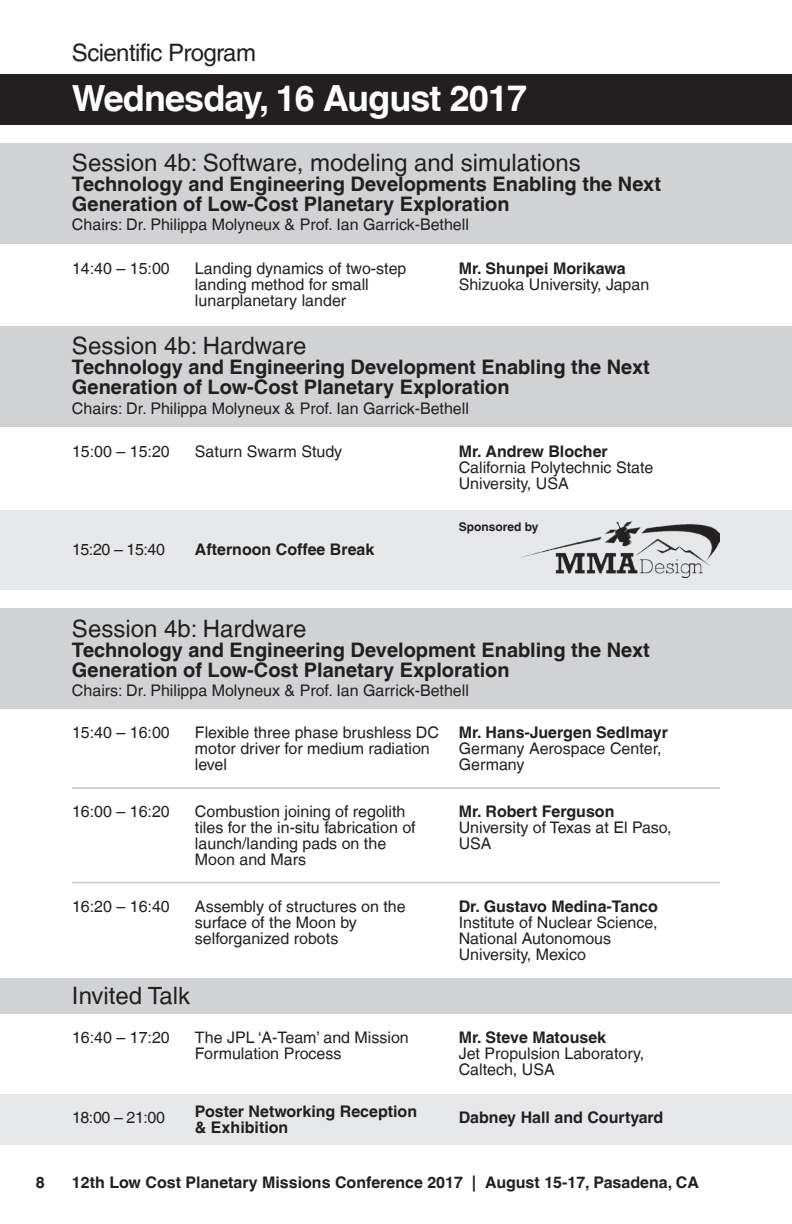
<style>
.page{position:relative;width:792px;height:1224px;background:#fff}
.page>*{position:absolute;margin:0;border:0;box-sizing:border-box;transform-origin:0 0}
.t1{font:700 36px "Helvetica LT";letter-spacing:-.025em;color:#fff}
.t2{font:24px "Helvetica LT";color:#231f20}
.t3{font:24px "Helvetica LT";letter-spacing:-.025em;color:#231f20}
.t4{font:700 20px/20px "Helvetica LT";color:#231f20}
.t5{font:16px/16px "Helvetica LT";color:#231f20}
.t6{font:700 16px/16px "Helvetica LT";color:#231f20}
.t7{font:700 12px "Helvetica LT";color:#231f20}
</style>
<div class="page">
<div style="left:0;top:74px;width:792px;height:50px;background:#231f20"></div>
<hr style="left:72px;top:787px;width:648px;height:2px;background:#d1d2d4">
<hr style="left:72px;top:882px;width:648px;height:2px;background:#d1d2d4">
<div style="left:0;top:143px;width:792px;height:101px;background:#d1d2d4"></div>
<div style="left:0;top:608px;width:792px;height:101px;background:#d1d2d4"></div>
<div style="left:0;top:326px;width:792px;height:101px;background:#d1d2d4"></div>
<div style="left:0;top:978px;width:792px;height:36px;background:#d1d2d4"></div>
<div style="left:0;top:1095px;width:792px;height:50px;background:#e6e7e9"></div>
<div style="left:0;top:510px;width:792px;height:79px;background:#e6e7e9"></div>
<img style="left:521px;top:521px;width:199px;height:56px">
<p class="t6" style="left:36px;top:1174px;width:10px">8</p>
<h2 class="t3" style="left:72px;top:39px;width:186px">Scientific Program</h2>
<h1 class="t1" style="left:72px;top:77px;width:457px">Wednesday, 16 August 2017</h1>
<h2 class="t2" style="left:72px;top:149px;width:510px">Session 4b: Software, modeling and simulations</h2>
<p class="t4" style="left:72px;top:174px;width:591px">Technology and Engineering Developments Enabling the Next<br>Generation of Low-Cost Planetary Exploration</p>
<p class="t5" style="left:72px;top:217px;width:398px">Chairs: Dr. Philippa Molyneux &amp; Prof. Ian Garrick-Bethell</p>
<p class="t5" style="left:72px;top:260px;width:99px">14:40 – 15:00</p>
<p class="t5" style="left:195px;top:260px;width:213px">Landing dynamics of two-step landing method for small lunarplanetary lander</p>
<p class="t6" style="left:459px;top:260px;width:169px">Mr. Shunpei Morikawa</p>
<p class="t5" style="left:459px;top:276px;width:192px">Shizuoka University, Japan</p>
<h2 class="t2" style="left:72px;top:332px;width:236px">Session 4b: Hardware</h2>
<p class="t4" style="left:72px;top:357px;width:579px">Technology and Engineering Development Enabling the Next<br>Generation of Low-Cost Planetary Exploration</p>
<p class="t5" style="left:72px;top:400px;width:398px">Chairs: Dr. Philippa Molyneux &amp; Prof. Ian Garrick-Bethell</p>
<p class="t5" style="left:72px;top:443px;width:99px">15:00 – 15:20</p>
<p class="t5" style="left:195px;top:443px;width:149px">Saturn Swarm Study</p>
<p class="t5" style="left:72px;top:542px;width:95px">15:20 – 15:40</p>
<p class="t6" style="left:195px;top:541px;width:181px">Afternoon Coffee Break</p>
<p class="t6" style="left:459px;top:443px;width:151px">Mr. Andrew Blocher</p>
<p class="t5" style="left:459px;top:459px;width:196px">California Polytechnic State<br>University, USA</p>
<p class="t7" style="left:459px;top:520px;width:81px">Sponsored by</p>
<h2 class="t2" style="left:72px;top:614px;width:236px">Session 4b: Hardware</h2>
<p class="t4" style="left:72px;top:639px;width:579px">Technology and Engineering Development Enabling the Next<br>Generation of Low-Cost Planetary Exploration</p>
<p class="t5" style="left:72px;top:682px;width:398px">Chairs: Dr. Philippa Molyneux &amp; Prof. Ian Garrick-Bethell</p>
<p class="t5" style="left:72px;top:724px;width:99px">15:40 – 16:00</p>
<p class="t5" style="left:195px;top:724px;width:245px">Flexible three phase brushless DC motor driver for medium radiation level</p>
<p class="t6" style="left:459px;top:724px;width:211px">Mr. Hans-Juergen Sedlmayr</p>
<p class="t5" style="left:459px;top:740px;width:204px">Germany Aerospace Center,<br>Germany</p>
<p class="t5" style="left:72px;top:804px;width:99px">16:00 – 16:20</p>
<p class="t5" style="left:195px;top:804px;width:222px">Combustion joining of regolith tiles for the in-situ fabrication of launch/landing pads on the<br>Moon and Mars</p>
<p class="t6" style="left:459px;top:803px;width:157px">Mr. Robert Ferguson</p>
<p class="t5" style="left:459px;top:820px;width:214px">University of Texas at El Paso,<br>USA</p>
<p class="t5" style="left:72px;top:898px;width:99px">16:20 – 16:40</p>
<p class="t5" style="left:195px;top:898px;width:212px">Assembly of structures on the surface of the Moon by selforganized robots</p>
<p class="t6" style="left:459px;top:898px;width:201px">Dr. Gustavo Medina-Tanco</p>
<p class="t5" style="left:459px;top:914px;width:200px">Institute of Nuclear Science,<br>National Autonomous<br>University, Mexico</p>
<h2 class="t2" style="left:72px;top:982px;width:120px">Invited Talk</h2>
<p class="t5" style="left:72px;top:1029px;width:99px">16:40 – 17:20</p>
<p class="t5" style="left:195px;top:1029px;width:215px">The JPL ‘A-Team’ and Mission<br>Formulation Process</p>
<p class="t6" style="left:459px;top:1029px;width:149px">Mr. Steve Matousek</p>
<p class="t5" style="left:459px;top:1045px;width:187px">Jet Propulsion Laboratory,<br>Caltech, USA</p>
<p class="t5" style="left:72px;top:1110px;width:95px">18:00 – 21:00</p>
<p class="t6" style="left:195px;top:1103px;width:224px">Poster Networking Reception &amp; Exhibition</p>
<p class="t6" style="left:459px;top:1109px;width:206px">Dabney Hall and Courtyard</p>
<p class="t6" style="left:72px;top:1174px;width:629px">12th Low Cost Planetary Missions Conference 2017 | August 15-17, Pasadena, CA</p>
</div>
